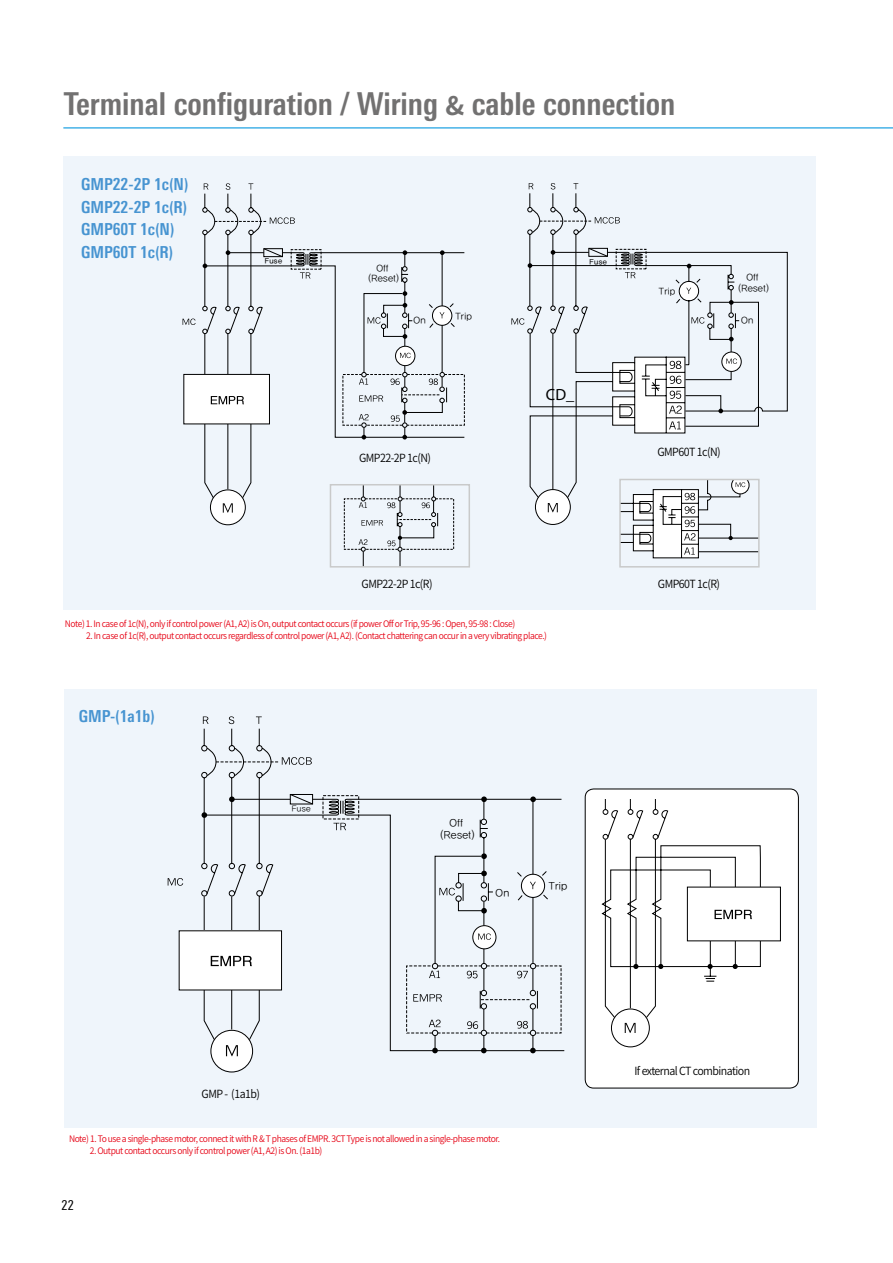
<style>
.page{position:relative;width:893px;height:1263px;background:#fff}
.page>*{position:absolute;margin:0;border:0;box-sizing:border-box;transform-origin:0 0}
.t1{font:700 condensed 31.5px "Univers Next Pro";color:#727171}
.t2{font:700 condensed 16.5px/22.5px "Univers Next Pro";color:#4794d1}
.t3{font:16.2px "Myriad Pro";color:#000}
.t4{font:condensed 13.5px "Univers Next Pro";color:#000}
.t5{font:600 11.25px "Noto Sans CJ Kkr";letter-spacing:-.05em;color:#000;scale:.95 1}
.t6{font:10.65px/11.7px "YDVYGO Std 12 KS Cpc EUC H";letter-spacing:.03em;color:#000;text-align:center}
.t7{font:9.45px/10.5px "YDVYGO Std 12 KS Cpc EUC H";letter-spacing:.03em;color:#000;text-align:center}
.t8{font:600 9px "Noto Sans CJ Kkr";letter-spacing:-.05em;color:#e60013;scale:.95 1}
.t9{font:8.4px "YDVYGO Std 12 KS Cpc EUC H";color:#000}
.t10{font:7.5px "YDVYGO Std 13 KS Cpc EUC H";letter-spacing:.05em;color:#000}
.s1{font-family:"Noto Sans CJ Kkr";font-stretch:normal;font-size:25.5px}
</style>
<div class="page">
<div style="left:64px;top:689px;width:752px;height:438px;background:#eff5fb"></div>
<svg style="left:168px;top:878px;width:15px;height:8px"></svg>
<svg style="left:432px;top:1051px;width:6px;height:2px"></svg>
<svg style="left:313px;top:794px;width:225px;height:62px"></svg>
<svg style="left:429px;top:796px;width:107px;height:60px"></svg>
<svg style="left:389px;top:856px;width:159px;height:194px"></svg>
<svg style="left:467px;top:1021px;width:69px;height:32px"></svg>
<div style="left:179px;top:931px;width:103px;height:59px;background:#fff"></div>
<svg style="left:201px;top:716px;width:112px;height:356px"></svg>
<div style="left:585px;top:789px;width:213px;height:299px;background:#fff;border-radius:9px"></div>
<div style="left:585px;top:789px;width:213px;height:299px;border:1px solid #000;border-radius:9px"></div>
<svg style="left:601px;top:799px;width:180px;height:248px"></svg>
<div style="left:63px;top:157px;width:753px;height:453px;background:#eff5fb"></div>
<svg style="left:183px;top:319px;width:13px;height:6px"></svg>
<div style="left:184px;top:374px;width:85px;height:50px;background:#fff"></div>
<svg style="left:759px;top:252px;width:29px;height:160px"></svg>
<svg style="left:511px;top:183px;width:248px;height:376px"></svg>
<div style="left:619px;top:479px;width:141px;height:88px;border:2px solid #c9caca"></div>
<svg style="left:202px;top:183px;width:263px;height:384px"></svg>
<div style="left:330px;top:484px;width:140px;height:83px;border:2px solid #c9caca"></div>
<hr style="left:63px;top:127px;width:830px;height:2px;background:#46b2e7">
<h1 class="t1" style="left:64px;top:85px;width:613px">Terminal configuration / Wiring <span class="s1">&amp;</span> cable connection</h1>
<h2 class="t2" style="left:81px;top:173px;width:109px">GMP22-2P 1c(N)<br>GMP22-2P 1c(R)<br>GMP60T 1c(N)<br>GMP60T 1c(R)</h2>
<p class="t10" style="left:265px;top:257px;width:19px">Fuse</p>
<p class="t7" style="left:368px;top:263px;width:32px">Off (Reset)</p>
<p class="t7" style="left:414px;top:315px;width:14px">On</p>
<p class="t7" style="left:455px;top:311px;width:18px">Trip</p>
<p class="t10" style="left:590px;top:257px;width:19px">Fuse</p>
<p class="t7" style="left:659px;top:286px;width:18px">Trip</p>
<p class="t7" style="left:738px;top:272px;width:32px">Off (Reset)</p>
<p class="t7" style="left:741px;top:315px;width:14px">On</p>
<p class="t5" style="left:359px;top:452px;width:77px">GMP22-2P 1c(N)</p>
<h3 class="t3" style="left:546px;top:385px;width:30px">CD_</h3>
<p class="t5" style="left:657px;top:445px;width:68px">GMP60T 1c(N)</p>
<p class="t5" style="left:362px;top:578px;width:76px">GMP22-2P 1c(R)</p>
<p class="t8" style="left:65px;top:618px;width:475px">Note) 1. In case of 1c(N), only if control power (A1, A2) is On, output contact occurs (if power Off or Trip, 95-96 : Open, 95-98 : Close)</p>
<p class="t8" style="left:86px;top:631px;width:486px">2. In case of 1c(R), output contact occurs regardless of control power (A1, A2). (Contact chattering can occur in a very vibrating place.)</p>
<h2 class="t2" style="left:79px;top:704px;width:78px">GMP-(1a1b)</h2>
<p class="t9" style="left:292px;top:804px;width:20px">Fuse</p>
<p class="t6" style="left:441px;top:817px;width:35px">Off (Reset)</p>
<p class="t6" style="left:496px;top:887px;width:15px">On</p>
<p class="t6" style="left:549px;top:880px;width:20px">Trip</p>
<p class="t5" style="left:658px;top:578px;width:67px">GMP60T 1c(R)</p>
<p class="t5" style="left:202px;top:1088px;width:63px">GMP - (1a1b)</p>
<p class="t8" style="left:69px;top:1133px;width:455px">Note) 1. To use a single-phase motor, connect it with R &amp; T phases of EMPR. 3CT Type is not allowed in a single-phase motor.</p>
<p class="t8" style="left:90px;top:1146px;width:246px">2. Output contact occurs only if control power (A1, A2) is On. (1a1b)</p>
<h3 class="t4" style="left:62px;top:1198px;width:14px">22</h3>
<p class="t5" style="left:634px;top:1065px;width:123px">If external CT combination</p>
</div>
